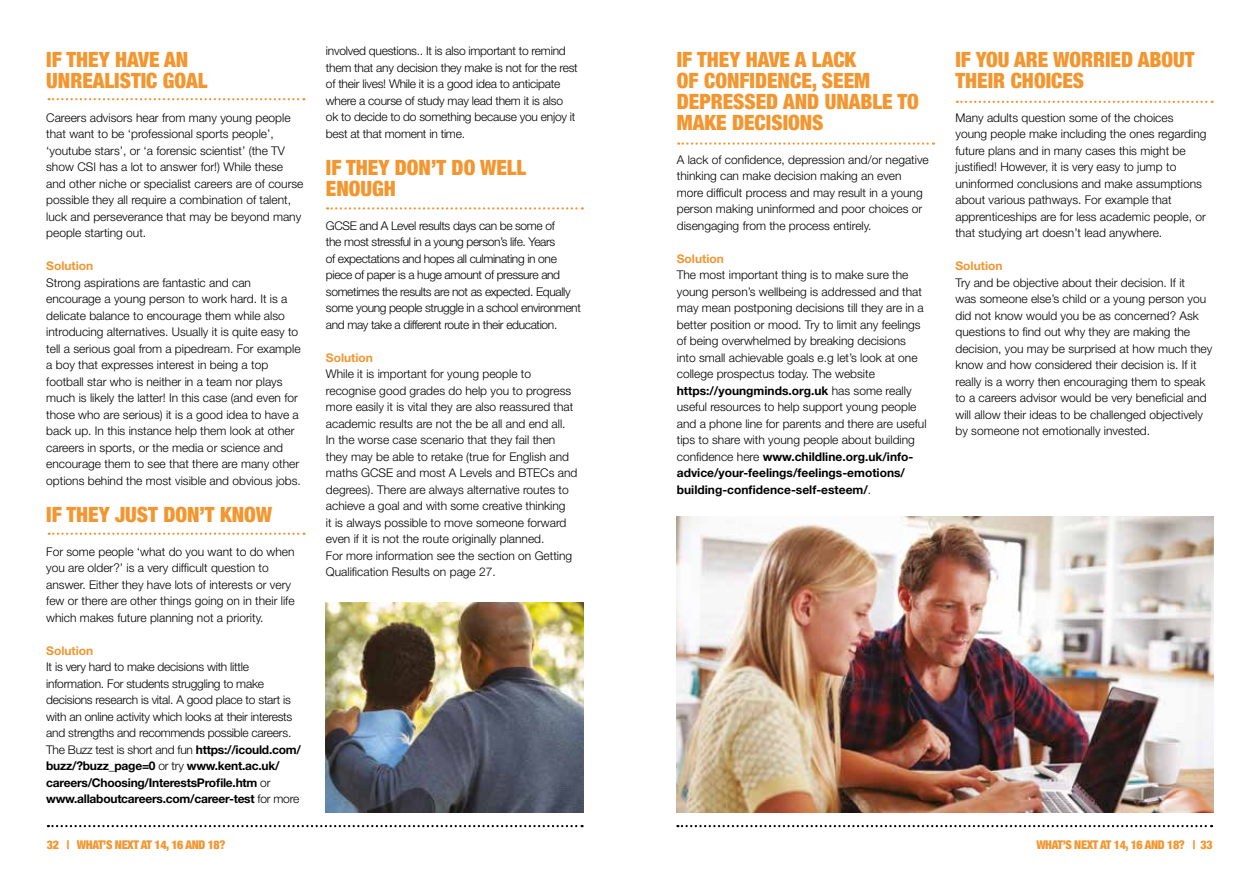
<style>
.page{position:relative;width:1259px;height:893px;background:#fff}
.page>*{position:absolute;margin:0;border:0;box-sizing:border-box;transform-origin:0 0}
.t1{font:900 condensed 21px/21px "Helvetica Neue";color:#f3962f}
.t2{font:300 12px/16.5px "Helvetica Neue LT Std";color:#000}
.t3{font:300 12px/16.5px "Helvetica Neue LT Std";letter-spacing:-.02em;color:#000}
.t4{font:300 12px/16.5px "Helvetica Neue LT Std";letter-spacing:-.03em;color:#000}
.t5{font:900 condensed 12px "Helvetica Neue";letter-spacing:-.03em;color:#f3962f}
.t6{font:700 12px "Helvetica Neue LT Std";color:#f3962f}
.s1{font-weight:700}
</style>
<div class="page">
<svg style="left:677px;top:825px;width:535px;height:2px"></svg>
<svg style="left:48px;top:825px;width:534px;height:2px"></svg>
<svg style="left:678px;top:142px;width:256px;height:3px"></svg>
<svg style="left:957px;top:101px;width:255px;height:2px"></svg>
<svg style="left:49px;top:98px;width:255px;height:2px"></svg>
<svg style="left:49px;top:533px;width:255px;height:2px"></svg>
<svg style="left:327px;top:207px;width:256px;height:3px"></svg>
<img style="left:326px;top:603px;width:257px;height:209px">
<img style="left:676px;top:517px;width:537px;height:295px">
<h1 class="t1" style="left:46px;top:48px;width:163px">IF THEY HAVE AN<br>UNREALISTIC GOAL</h1>
<p class="t2" style="left:46px;top:109px;width:259px">Careers advisors hear from many young people that want to be ‘professional sports people’, ‘youtube stars’, or ‘a forensic scientist’ (the TV show CSI has a lot to answer for!) While these and other niche or specialist careers are of course possible they all require a combination of talent, luck and perseverance that may be beyond many people starting out.</p>
<p class="t6" style="left:46px;top:258px;width:49px">Solution</p>
<p class="t2" style="left:46px;top:274px;width:256px">Strong aspirations are fantastic and can encourage a young person to work hard. It is a delicate balance to encourage them while also introducing alternatives. Usually it is quite easy to tell a serious goal from a pipedream. For example a boy that expresses interest in being a top football star who is neither in a team nor plays much is likely the latter! In this case (and even for those who are serious) it is a good idea to have a back up. In this instance help them look at other careers in sports, or the media or science and encourage them to see that there are many other options behind the most visible and obvious jobs.</p>
<h1 class="t1" style="left:46px;top:503px;width:228px">IF THEY JUST DON’T KNOW</h1>
<p class="t2" style="left:46px;top:543px;width:250px">For some people ‘what do you want to do when you are older?’ is a very difficult question to answer. Either they have lots of interests or very few or there are other things going on in their life which makes future planning not a priority.</p>
<p class="t6" style="left:46px;top:643px;width:49px">Solution</p>
<p class="t3" style="left:46px;top:658px;width:256px">It is very hard to make decisions with little information. For students struggling to make decisions research is vital. A good place to start is with an online activity which looks at their interests and strengths and recommends possible careers.<br>The Buzz test is short and fun <span class="s1">https://icould.com/ buzz/?buzz_page=0</span> or try <span class="s1">www.kent.ac.uk/ careers/Choosing/InterestsProfile.htm</span> or <span class="s1">www.allaboutcareers.com/career-test</span> for more</p>
<p class="t3" style="left:326px;top:43px;width:253px">involved questions.. It is also important to remind them that any decision they make is not for the rest of their lives! While it is a good idea to anticipate where a course of study may lead them it is also ok to decide to do something because you enjoy it best at that moment in time.</p>
<h1 class="t1" style="left:326px;top:156px;width:202px">IF THEY DON’T DO WELL<br>ENOUGH</h1>
<p class="t4" style="left:326px;top:217px;width:256px">GCSE and A Level results days can be some of<br>the most stressful in a young person’s life. Years<br>of expectations and hopes all culminating in one piece of paper is a huge amount of pressure and sometimes the results are not as expected. Equally some young people struggle in a school environment and may take a different route in their education.</p>
<p class="t6" style="left:326px;top:350px;width:49px">Solution</p>
<p class="t2" style="left:326px;top:366px;width:253px">While it is important for young people to recognise good grades do help you to progress more easily it is vital they are also reassured that academic results are not the be all and end all.<br>In the worse case scenario that they fail then they may be able to retake (true for English and maths GCSE and most A Levels and BTECs and degrees). There are always alternative routes to achieve a goal and with some creative thinking<br>it is always possible to move someone forward even if it is not the route originally planned.<br>For more information see the section on Getting Qualification Results on page 27.</p>
<h1 class="t1" style="left:677px;top:48px;width:243px">IF THEY HAVE A LACK<br>OF CONFIDENCE, SEEM<br>DEPRESSED AND UNABLE TO<br>MAKE DECISIONS</h1>
<p class="t2" style="left:677px;top:151px;width:253px">A lack of confidence, depression and/or negative thinking can make decision making an even more difficult process and may result in a young person making uninformed and poor choices or disengaging from the process entirely.</p>
<p class="t6" style="left:677px;top:251px;width:49px">Solution</p>
<p class="t2" style="left:677px;top:266px;width:251px">The most important thing is to make sure the young person’s wellbeing is addressed and that may mean postponing decisions till they are in a better position or mood. Try to limit any feelings of being overwhelmed by breaking decisions into small achievable goals e.g let’s look at one college prospectus today. The website <span class="s1">https://youngminds.org.uk</span> has some really useful resources to help support young people and a phone line for parents and there are useful tips to share with young people about building confidence here <span class="s1">www.childline.org.uk/info&shy;advice/your-feelings/feelings-emotions/ building-confidence-self-esteem/</span>.</p>
<h1 class="t1" style="left:955px;top:48px;width:241px">IF YOU ARE WORRIED ABOUT<br>THEIR CHOICES</h1>
<p class="t2" style="left:955px;top:109px;width:252px">Many adults question some of the choices young people make including the ones regarding future plans and in many cases this might be justified! However, it is very easy to jump to uninformed conclusions and make assumptions about various pathways. For example that apprenticeships are for less academic people, or that studying art doesn’t lead anywhere.</p>
<p class="t6" style="left:955px;top:258px;width:49px">Solution</p>
<p class="t2" style="left:955px;top:274px;width:258px">Try and be objective about their decision. If it<br>was someone else’s child or a young person you did not know would you be as concerned? Ask questions to find out why they are making the decision, you may be surprised at how much they know and how considered their decision is. If it really is a worry then encouraging them to speak to a careers advisor would be very beneficial and will allow their ideas to be challenged objectively by someone not emotionally invested.</p>
<p class="t5" style="left:47px;top:835px;width:180px">32 | WHAT’S NEXT AT 14, 16 AND 18?</p>
<p class="t5" style="left:1036px;top:835px;width:178px">WHAT’S NEXT AT 14, 16 AND 18? | 33</p>
</div>
